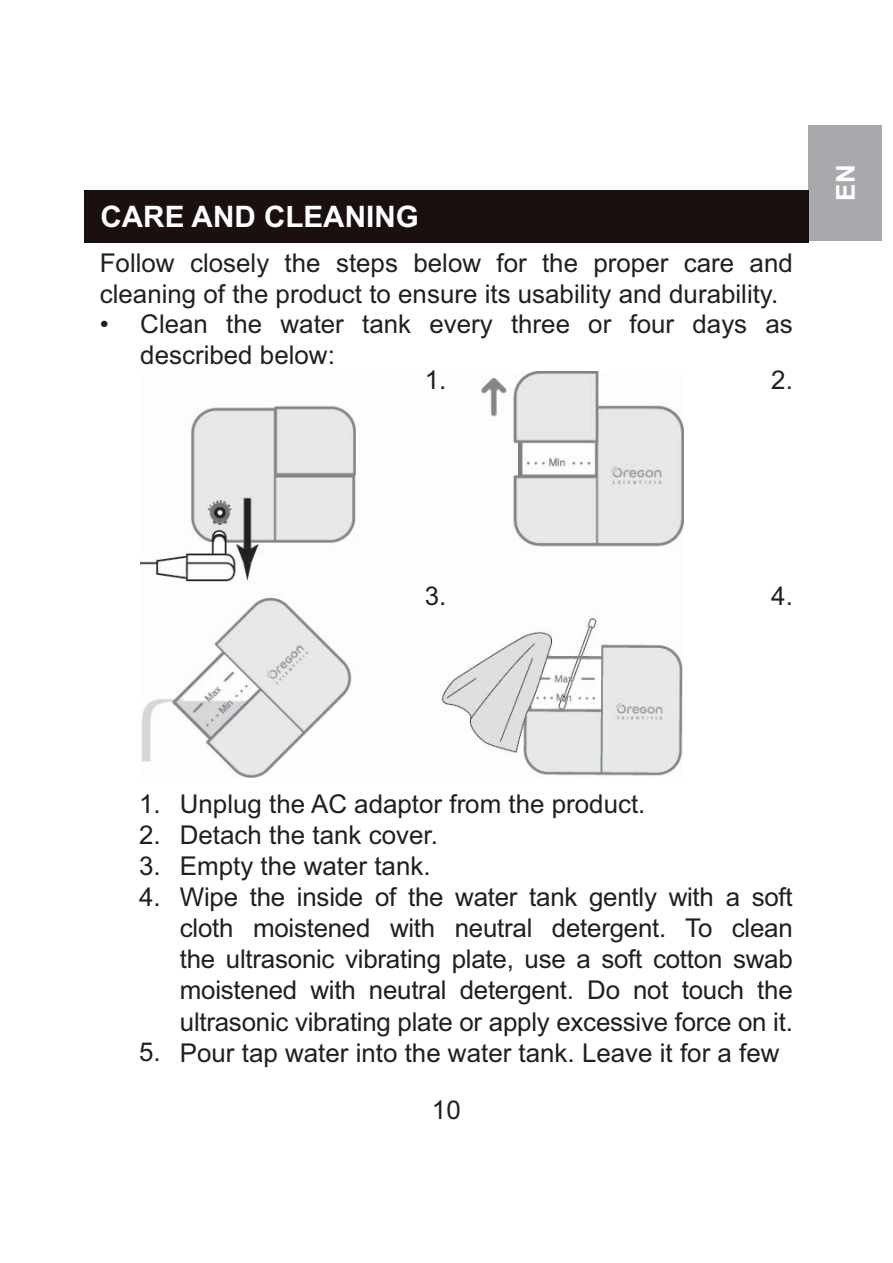
<style>
.page{position:relative;width:893px;height:1263px;background:#fff}
.page>*{position:absolute;margin:0;border:0;box-sizing:border-box;transform-origin:0 0}
.t1{font:700 29.7px "Arial";color:#fff}
.t2{font:25.95px/31px "Arial";color:#231f20}
.t3{font:700 25.95px "Arial";color:#fff}
</style>
<div class="page">
<div style="left:809px;top:125px;width:73px;height:115px;background:#a7a9ac"></div>
<div style="left:84px;top:190px;width:725px;height:53px;background:#1b1010"></div>
<img style="left:141px;top:372px;width:542px;height:406px">
<p class="t1" style="left:100px;top:206px;width:320px">CARE AND CLEANING</p>
<p class="t2" style="left:100px;top:250px;width:694px">Follow closely the steps below for the proper care and</p>
<p class="t2" style="left:100px;top:281px;width:680px">cleaning of the product to ensure its usability and durability.</p>
<p class="t2" style="left:140px;top:311px;width:654px">Clean the water tank every three or four days as</p>
<p class="t2" style="left:140px;top:342px;width:196px">described below:</p>
<p class="t2" style="left:425px;top:367px;width:23px">1.</p>
<p class="t2" style="left:771px;top:367px;width:23px">2.</p>
<p class="t3" style="left:836px;top:201px;width:38px;rotate:-90deg">EN</p>
<p class="t2" style="left:425px;top:583px;width:23px">3.</p>
<p class="t2" style="left:771px;top:583px;width:23px">4.</p>
<p class="t2" style="left:139px;top:790px;width:23px;text-align:justify">1.<br>2.<br>3.<br>4.</p>
<p class="t2" style="left:139px;top:1039px;width:23px">5.</p>
<p class="t2" style="left:180px;top:791px;width:614px">Unplug the AC adaptor from the product.<br>Detach the tank cover.<br>Empty the water tank.<br>Wipe the inside of the water tank gently with a soft cloth moistened with neutral detergent. To clean the ultrasonic vibrating plate, use a soft cotton swab moistened with neutral detergent. Do not touch the ultrasonic vibrating plate or apply excessive force on it.<br>Pour tap water into the water tank. Leave it for a few</p>
<p class="t2" style="left:432px;top:1097px;width:30px">10</p>
</div>
